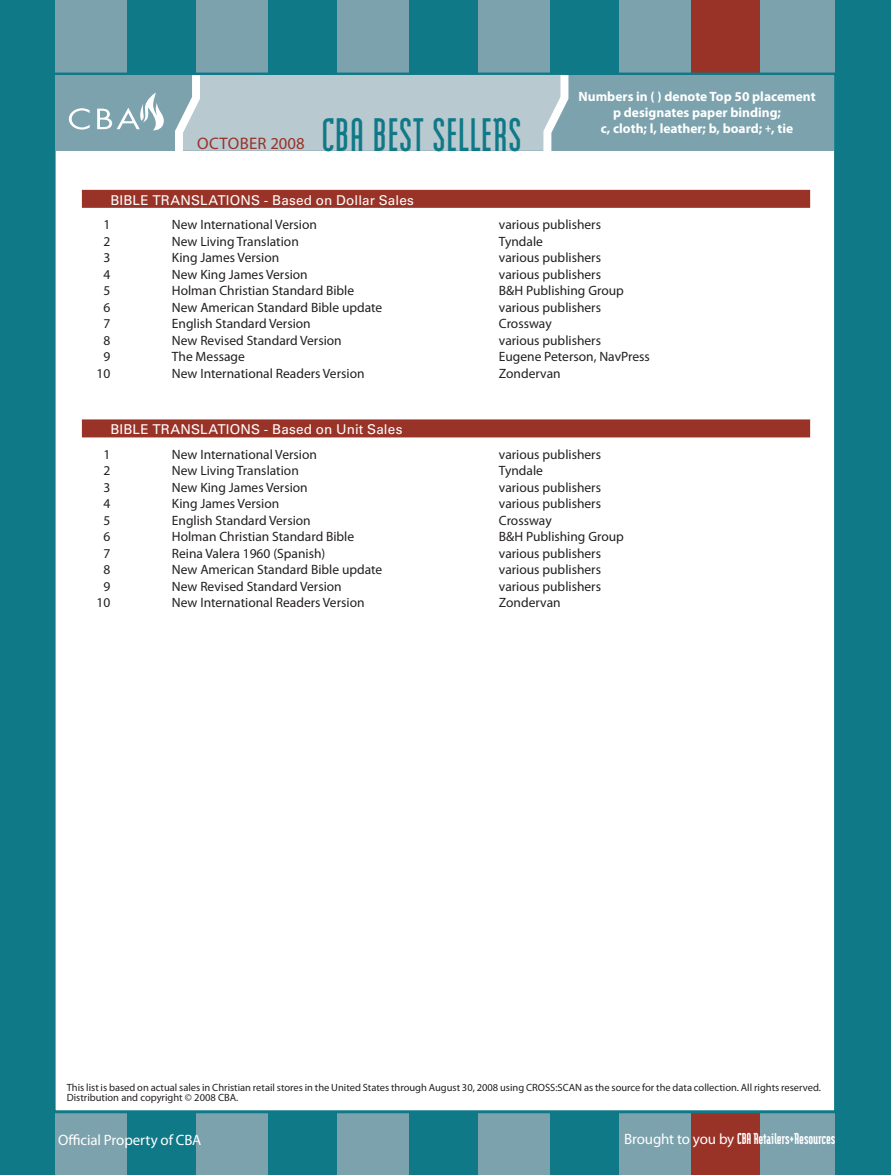
<style>
.page{position:relative;width:891px;height:1175px;background:#fff}
.page>*{position:absolute;margin:0;border:0;box-sizing:border-box;transform-origin:0 0}
.t1{font:700 113.85px "Modula Sans";color:#fff}
.t2{font:700 46.8px "Modula Sans";letter-spacing:.01em;color:#107987}
.t3{font:16.65px "Myriad Pro";color:#993327}
.t4{font:900 15.75px "Modula Sans";letter-spacing:-.01em;color:#fff}
.t5{font:15px "Myriad Pro";letter-spacing:-.01em;color:#fff}
.t6{font:13.5px "Myriad Pro";color:#231f20}
.t7{font:700 13.5px/16.2px "Myriad Pro";color:#fff;text-align:center}
.t8{font:13.5px "Univers";letter-spacing:.015em;color:#fff}
.t9{font:10.5px/10.5px "Myriad Pro";color:#231f20}
.s1{font-size:12px}
.s2{font-family:"Myriad Pro";font-weight:400;font-size:15px}
</style>
<div class="page">
<div style="left:0;top:0;width:891px;height:1174px;background:#7ba2ad"></div>
<div style="left:0;top:0;width:55px;height:1174px;background:#107987"></div>
<div style="left:127px;top:0;width:69px;height:1174px;background:#107987"></div>
<div style="left:268px;top:0;width:69px;height:1174px;background:#107987"></div>
<div style="left:409px;top:0;width:69px;height:1174px;background:#107987"></div>
<div style="left:550px;top:0;width:69px;height:1174px;background:#107987"></div>
<div style="left:691px;top:0;width:69px;height:1174px;background:#993327"></div>
<div style="left:835px;top:0;width:56px;height:1174px;background:#107987"></div>
<div style="left:53px;top:73px;width:784px;height:1040px;background:#fff;border:3px solid #107987"></div>
<div style="left:56px;top:75px;width:778px;height:75px;background:#7ba2ad"></div>
<div style="left:179px;top:75px;width:387px;height:76px;background:#b8c9d0"></div>
<svg style="left:69px;top:108px;width:21px;height:22px"></svg>
<svg style="left:97px;top:92px;width:67px;height:38px"></svg>
<div style="left:82px;top:190px;width:728px;height:18px;background:#993327"></div>
<div style="left:82px;top:419px;width:728px;height:18px;background:#993327"></div>
<h1 class="t1" style="left:170px;top:51px;width:36px">/</h1>
<p class="t3" style="left:197px;top:133px;width:23px">Octob</p>
<p class="t3" style="left:249px;top:133px;width:57px">er 2008</p>
<h2 class="t2" style="left:321px;top:108px;width:202px">CBA BEST SELLERS</h2>
<p class="t8" style="left:110px;top:192px;width:305px">Bible Translations - Based on Dollar Sales</p>
<h1 class="t1" style="left:539px;top:51px;width:36px">/</h1>
<p class="t7" style="left:579px;top:88px;width:239px">Numbers in ( ) denote Top 50 placement p designates paper binding;<br>c, cloth; l, leather; b, board; <span class="s1">+</span>, tie</p>
<p class="t6" style="left:103px;top:216px;width:8px">1</p>
<p class="t6" style="left:172px;top:216px;width:147px">New International Version</p>
<p class="t6" style="left:499px;top:216px;width:104px">various publishers</p>
<p class="t6" style="left:103px;top:233px;width:8px">2</p>
<p class="t6" style="left:172px;top:233px;width:128px">New Living Translation</p>
<p class="t6" style="left:499px;top:233px;width:46px">Tyndale</p>
<p class="t6" style="left:103px;top:249px;width:8px">3</p>
<p class="t6" style="left:172px;top:249px;width:109px">King James Version</p>
<p class="t6" style="left:499px;top:249px;width:104px">various publishers</p>
<p class="t6" style="left:103px;top:266px;width:8px">4</p>
<p class="t6" style="left:172px;top:266px;width:137px">New King James Version</p>
<p class="t6" style="left:499px;top:266px;width:104px">various publishers</p>
<p class="t6" style="left:103px;top:282px;width:8px">5</p>
<p class="t6" style="left:172px;top:282px;width:184px">Holman Christian Standard Bible</p>
<p class="t6" style="left:499px;top:282px;width:127px">B&amp;H Publishing Group</p>
<p class="t6" style="left:103px;top:299px;width:8px">6</p>
<p class="t6" style="left:172px;top:299px;width:212px">New American Standard Bible update</p>
<p class="t6" style="left:499px;top:299px;width:104px">various publishers</p>
<p class="t6" style="left:103px;top:315px;width:31px">7 E</p>
<p class="t6" style="left:179px;top:315px;width:134px">nglish Standard Version</p>
<p class="t6" style="left:499px;top:315px;width:54px">Crossway</p>
<p class="t6" style="left:103px;top:332px;width:8px">8</p>
<p class="t6" style="left:172px;top:332px;width:171px">New Revised Standard Version</p>
<p class="t6" style="left:499px;top:332px;width:104px">various publishers</p>
<p class="t6" style="left:103px;top:348px;width:8px">9</p>
<p class="t6" style="left:172px;top:348px;width:74px">The Message</p>
<p class="t6" style="left:499px;top:348px;width:152px">Eugene Peterson, NavPress</p>
<p class="t6" style="left:97px;top:365px;width:15px">10</p>
<p class="t6" style="left:172px;top:365px;width:194px">New International Readers Version</p>
<p class="t6" style="left:499px;top:365px;width:63px">Zondervan</p>
<p class="t8" style="left:110px;top:421px;width:294px">Bible Translations - Based on Unit Sales</p>
<p class="t6" style="left:103px;top:446px;width:8px">1</p>
<p class="t6" style="left:172px;top:446px;width:147px">New International Version</p>
<p class="t6" style="left:499px;top:446px;width:104px">various publishers</p>
<p class="t6" style="left:103px;top:462px;width:8px">2</p>
<p class="t6" style="left:172px;top:462px;width:128px">New Living Translation</p>
<p class="t6" style="left:499px;top:462px;width:46px">Tyndale</p>
<p class="t6" style="left:103px;top:479px;width:8px">3</p>
<p class="t6" style="left:172px;top:479px;width:137px">New King James Version</p>
<p class="t6" style="left:499px;top:479px;width:104px">various publishers</p>
<p class="t6" style="left:103px;top:495px;width:8px">4</p>
<p class="t6" style="left:172px;top:495px;width:109px">King James Version</p>
<p class="t6" style="left:499px;top:495px;width:104px">various publishers</p>
<p class="t6" style="left:103px;top:512px;width:31px">5 E</p>
<p class="t6" style="left:179px;top:512px;width:134px">nglish Standard Version</p>
<p class="t6" style="left:499px;top:512px;width:54px">Crossway</p>
<p class="t6" style="left:103px;top:528px;width:8px">6</p>
<p class="t6" style="left:172px;top:528px;width:184px">Holman Christian Standard Bible</p>
<p class="t6" style="left:499px;top:528px;width:127px">B&amp;H Publishing Group</p>
<p class="t6" style="left:103px;top:545px;width:8px">7</p>
<p class="t6" style="left:172px;top:545px;width:155px">Reina Valera 1960 (Spanish)</p>
<p class="t6" style="left:499px;top:545px;width:104px">various publishers</p>
<p class="t6" style="left:103px;top:561px;width:8px">8</p>
<p class="t6" style="left:172px;top:561px;width:212px">New American Standard Bible update</p>
<p class="t6" style="left:499px;top:561px;width:104px">various publishers</p>
<p class="t6" style="left:103px;top:578px;width:8px">9</p>
<p class="t6" style="left:172px;top:578px;width:171px">New Revised Standard Version</p>
<p class="t6" style="left:499px;top:578px;width:104px">various publishers</p>
<p class="t6" style="left:97px;top:594px;width:15px">10</p>
<p class="t6" style="left:172px;top:594px;width:194px">New International Readers Version</p>
<p class="t6" style="left:499px;top:594px;width:63px">Zondervan</p>
<p class="t9" style="left:67px;top:1082px;width:756px">This list is based on actual sales in Christian retail stores in the United States through August 30, 2008 using CROSS:SCAN as the source for the data collection. All rights reserved.<br>Distribution and copyright © 2008 CBA.</p>
<p class="t5" style="left:58px;top:1130px;width:145px">Official Property of CBA</p>
<p class="t4" style="left:624px;top:1129px;width:213px"><span class="s2">Brought to you by</span> CBA Retailers+Resources</p>
</div>
